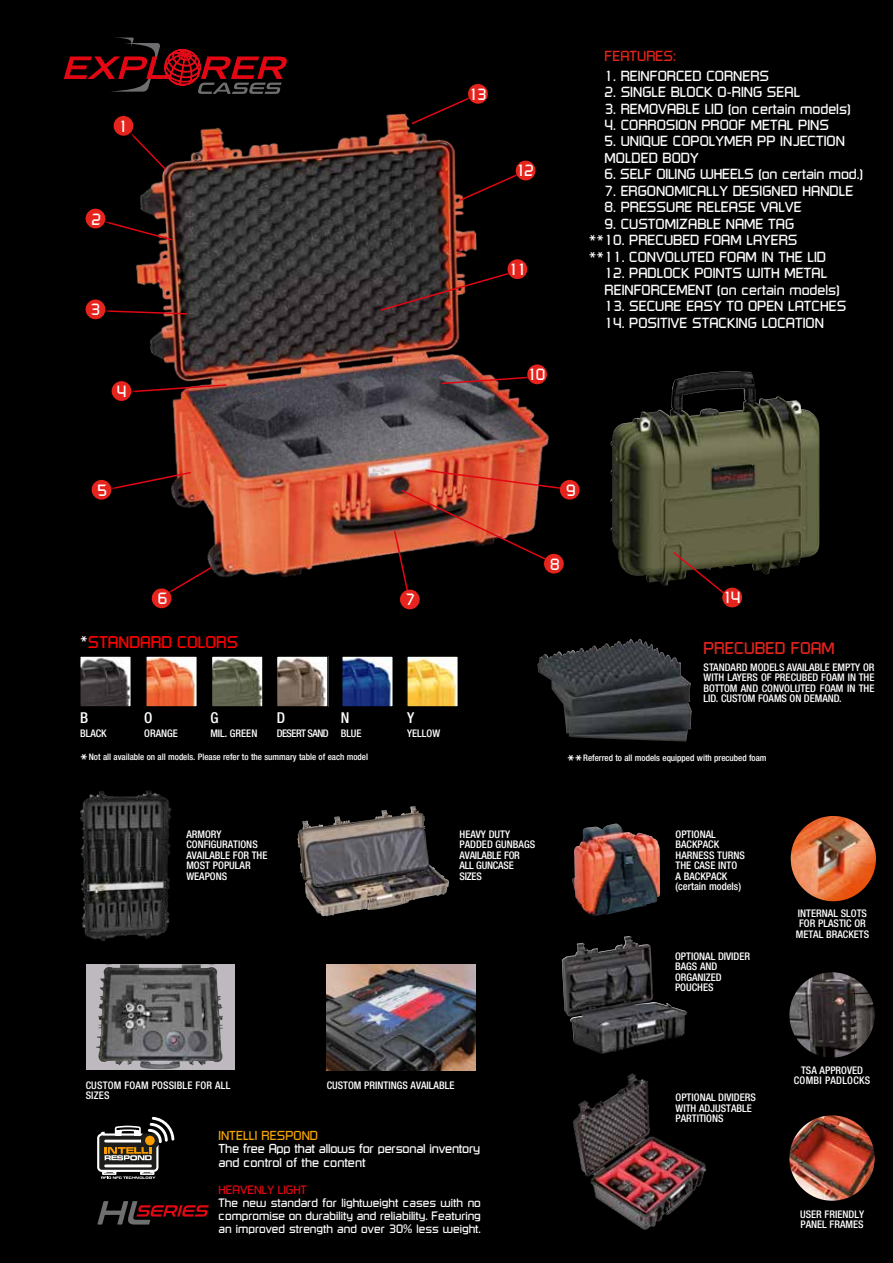
<style>
.page{position:relative;width:893px;height:1263px;background:#000}
.page>*{position:absolute;margin:0;border:0;box-sizing:border-box;transform-origin:0 0}
.t1{font:15.75px "Russel Square Opti";color:#f00}
.t2{font:15.75px "Russel Square Opti";color:#e5241d}
.t3{font:15.75px/17.1px "Russel Square Opti";color:#fff}
.t4{font:15px "Russel Square Opti";letter-spacing:-.1em;color:#fff}
.t5{font:500 condensed 15px "Helvetica Neue LT Com";color:#fff}
.t6{font:13.5px/16.5px "Russel Square Opti";color:#fff}
.t7{font:13.5px "Russel Square Opti";color:#e5241d}
.t8{font:12px/13.5px "Russel Square Opti";letter-spacing:-.015em;color:#fff}
.t9{font:12px "Russel Square Opti";color:#f7a600}
.t10{font:11.25px/12.8px "Russel Square Opti";color:#fff;text-align:justify}
.t11{font:11.25px "Russel Square Opti";color:#e30613}
.t12{font:500 condensed 10.5px/10.5px "Helvetica Neue LT Com";color:#fff}
.t13{font:500 condensed 10.5px/10.5px "Helvetica Neue LT Com";letter-spacing:-.02em;color:#fff}
.t14{font:500 condensed 10.5px/10.5px "Helvetica Neue LT Com";letter-spacing:.025em;color:#fff;text-align:center}
.t15{font:500 condensed 10.5px "Helvetica Neue LT Com";letter-spacing:-.05em;color:#fff}
.t16{font:500 condensed 9px "Helvetica Neue LT Com";color:#fff}
.s1{color:#fff}
.s2{font-family:"Russel Square Opti";font-weight:400;font-stretch:normal;font-size:15.75px}
</style>
<div class="page">
<svg style="left:64px;top:38px;width:223px;height:56px"></svg>
<img style="left:791px;top:816px;width:85px;height:85px;border-radius:43px">
<img style="left:789px;top:1115px;width:86px;height:86px;border-radius:43px">
<img style="left:789px;top:972px;width:86px;height:85px;border-radius:43px">
<img style="left:80px;top:791px;width:91px;height:149px">
<img style="left:298px;top:807px;width:113px;height:31px">
<img style="left:572px;top:824px;width:88px;height:92px">
<img style="left:573px;top:1073px;width:134px;height:157px">
<img style="left:562px;top:937px;width:125px;height:117px">
<img style="left:82px;top:658px;width:47px;height:47px">
<div style="left:79px;top:655px;width:53px;height:53px;border:2px solid #000"></div>
<img style="left:148px;top:658px;width:47px;height:47px">
<div style="left:145px;top:655px;width:53px;height:53px;border:2px solid #000"></div>
<img style="left:214px;top:658px;width:47px;height:47px">
<div style="left:211px;top:655px;width:53px;height:53px;border:2px solid #000"></div>
<img style="left:279px;top:658px;width:47px;height:47px">
<div style="left:276px;top:655px;width:53px;height:53px;border:2px solid #000"></div>
<img style="left:538px;top:639px;width:154px;height:102px">
<img style="left:344px;top:658px;width:47px;height:47px">
<div style="left:341px;top:655px;width:53px;height:53px;border:2px solid #000"></div>
<img style="left:409px;top:658px;width:47px;height:47px">
<div style="left:406px;top:655px;width:53px;height:53px;border:2px solid #000"></div>
<svg style="left:97px;top:1201px;width:112px;height:23px"></svg>
<img style="left:610px;top:371px;width:210px;height:215px">
<svg style="left:672px;top:550px;width:58px;height:40px"></svg>
<div style="left:719px;top:585px;width:29px;height:28px;background:#000"></div>
<div style="left:722px;top:588px;width:20px;height:19px;background:#e5241d;border-radius:50%"></div>
<img style="left:136px;top:113px;width:413px;height:464px">
<svg style="left:458px;top:169px;width:69px;height:33px"></svg>
<div style="left:513px;top:158px;width:28px;height:28px;background:#000"></div>
<div style="left:516px;top:161px;width:19px;height:19px;background:#e5241d;border-radius:50%"></div>
<img style="left:379px;top:268px;width:144px;height:44px">
<div style="left:505px;top:256px;width:28px;height:29px;background:#000"></div>
<div style="left:507px;top:259px;width:20px;height:20px;background:#e5241d;border-radius:50%"></div>
<svg style="left:440px;top:375px;width:84px;height:10px"></svg>
<div style="left:524px;top:362px;width:29px;height:28px;background:#000"></div>
<div style="left:527px;top:364px;width:20px;height:20px;background:#e5241d;border-radius:50%"></div>
<div style="left:560px;top:480px;width:20px;height:20px;background:#e5241d;border-radius:50%"></div>
<svg style="left:136px;top:124px;width:31px;height:47px"></svg>
<div style="left:111px;top:113px;width:28px;height:29px;background:#000"></div>
<div style="left:114px;top:116px;width:19px;height:20px;background:#e5241d;border-radius:50%"></div>
<svg style="left:111px;top:217px;width:63px;height:25px"></svg>
<div style="left:86px;top:209px;width:19px;height:19px;background:#e5241d;border-radius:50%"></div>
<svg style="left:111px;top:309px;width:78px;height:6px"></svg>
<div style="left:86px;top:299px;width:19px;height:20px;background:#e5241d;border-radius:50%"></div>
<svg style="left:137px;top:383px;width:91px;height:11px"></svg>
<div style="left:109px;top:378px;width:28px;height:29px;background:#000"></div>
<div style="left:112px;top:381px;width:19px;height:20px;background:#e5241d;border-radius:50%"></div>
<svg style="left:117px;top:471px;width:76px;height:21px"></svg>
<div style="left:92px;top:480px;width:19px;height:20px;background:#e5241d;border-radius:50%"></div>
<img style="left:393px;top:469px;width:178px;height:118px">
<div style="left:400px;top:590px;width:20px;height:19px;background:#e5241d;border-radius:50%"></div>
<svg style="left:158px;top:565px;width:55px;height:23px"></svg>
<div style="left:149px;top:586px;width:29px;height:28px;background:#000"></div>
<div style="left:152px;top:588px;width:19px;height:20px;background:#e5241d;border-radius:50%"></div>
<svg style="left:410px;top:99px;width:69px;height:27px"></svg>
<div style="left:465px;top:81px;width:29px;height:29px;background:#000"></div>
<div style="left:468px;top:84px;width:20px;height:20px;background:#e5241d;border-radius:50%"></div>
<svg style="left:97px;top:1117px;width:77px;height:62px"></svg>
<img style="left:327px;top:964px;width:149px;height:107px">
<div style="left:86px;top:964px;width:149px;height:106px;background:#bdb9bf"></div>
<img style="left:96px;top:964px;width:127px;height:105px">
<h2 class="t4" style="left:119px;top:117px;width:11px">1</h2>
<h2 class="t4" style="left:92px;top:209px;width:11px">2</h2>
<h2 class="t4" style="left:91px;top:300px;width:11px">3</h2>
<h2 class="t4" style="left:117px;top:382px;width:11px">4</h2>
<h2 class="t4" style="left:469px;top:85px;width:19px">13</h2>
<h2 class="t4" style="left:516px;top:161px;width:19px">12</h2>
<h2 class="t4" style="left:509px;top:260px;width:19px">11</h2>
<h2 class="t4" style="left:528px;top:365px;width:19px">10</h2>
<p class="t7" style="left:605px;top:47px;width:73px">FEATURES:</p>
<p class="t6" style="left:605px;top:67px;width:166px">1. REINFORCED CORNERS</p>
<p class="t6" style="left:605px;top:84px;width:197px">2. SINGLE BLOCK O-RING SEAL</p>
<p class="t6" style="left:605px;top:100px;width:248px">3. REMOVABLE LID (on certain models)</p>
<p class="t6" style="left:605px;top:117px;width:226px">4. CORROSION PROOF METAL PINS</p>
<p class="t6" style="left:605px;top:133px;width:242px">5. UNIQUE COPOLYMER PP INJECTION<br>MOLDED BODY</p>
<p class="t6" style="left:605px;top:166px;width:260px">6. SELF OILING WHEELS (on certain mod.)</p>
<p class="t6" style="left:605px;top:182px;width:250px">7. ERGONOMICALLY DESIGNED HANDLE</p>
<p class="t6" style="left:605px;top:199px;width:199px">8. PRESSURE RELEASE VALVE</p>
<p class="t6" style="left:605px;top:215px;width:191px">9. CUSTOMIZABLE NAME TAG</p>
<p class="t6" style="left:605px;top:232px;width:195px">10. PRECUBED FOAM LAYERS</p>
<p class="t6" style="left:605px;top:248px;width:223px">11. CONVOLUTED FOAM IN THE LID</p>
<p class="t6" style="left:605px;top:265px;width:237px">12. PADLOCK POINTS WITH METAL<br>REINFORCEMENT (on certain models)</p>
<p class="t6" style="left:605px;top:298px;width:243px">13. SECURE EASY TO OPEN LATCHES</p>
<p class="t6" style="left:605px;top:314px;width:221px">14. POSITIVE STACKING LOCATION</p>
<h1 class="t3" style="left:589px;top:232px;width:17px">** **</h1>
<h2 class="t4" style="left:98px;top:480px;width:11px">5</h2>
<h2 class="t4" style="left:158px;top:589px;width:11px">6</h2>
<h2 class="t4" style="left:406px;top:590px;width:11px">7</h2>
<h1 class="t1" style="left:80px;top:632px;width:160px"><span class="s1">*</span>STANDARD COLORS</h1>
<h2 class="t5" style="left:80px;top:709px;width:10px">B</h2>
<p class="t12" style="left:80px;top:728px;width:28px">BLACK</p>
<h2 class="t5" style="left:144px;top:709px;width:10px">O</h2>
<p class="t12" style="left:144px;top:728px;width:35px">ORANGE</p>
<h2 class="t5" style="left:210px;top:709px;width:10px">G</h2>
<p class="t12" style="left:210px;top:728px;width:48px">MIL. GREEN</p>
<h2 class="t5" style="left:277px;top:709px;width:10px">D</h2>
<p class="t15" style="left:277px;top:727px;width:54px">DESERT SAND</p>
<h2 class="t5" style="left:341px;top:709px;width:10px">N</h2>
<p class="t12" style="left:341px;top:728px;width:22px">BLUE</p>
<h2 class="t5" style="left:407px;top:709px;width:9px">Y</h2>
<p class="t12" style="left:407px;top:728px;width:35px">YELLOW</p>
<p class="t16" style="left:80px;top:752px;width:289px"><span class="s2">*</span>Not all available on all models. Please refer to the summary table of each model</p>
<h2 class="t4" style="left:566px;top:481px;width:11px">9</h2>
<h2 class="t4" style="left:550px;top:554px;width:11px">8</h2>
<h2 class="t4" style="left:723px;top:588px;width:19px">14</h2>
<h1 class="t2" style="left:703px;top:638px;width:133px">PRECUBED FOAM</h1>
<p class="t12" style="left:703px;top:662px;width:172px;text-align:justify">STANDARD MODELS AVAILABLE EMPTY OR WITH LAYERS OF PRECUBED FOAM IN THE BOTTOM AND CONVOLUTED FOAM IN THE LID. CUSTOM FOAMS ON DEMAND.</p>
<p class="t16" style="left:567px;top:752px;width:201px"><span class="s2">**</span>Referred to all models equipped with precubed foam</p>
<p class="t12" style="left:186px;top:829px;width:83px">ARMORY<br>CONFIGURATIONS<br>AVAILABLE FOR THE<br>MOST POPULAR<br>WEAPONS</p>
<p class="t13" style="left:460px;top:829px;width:77px">HEAVY DUTY<br>PADDED GUNBAGS<br>AVAILABLE FOR<br>ALL GUNCASE<br>SIZES</p>
<p class="t12" style="left:676px;top:829px;width:71px">OPTIONAL<br>BACKPACK<br>HARNESS TURNS<br>THE CASE INTO<br>A BACKPACK (certain models)</p>
<p class="t12" style="left:86px;top:1080px;width:146px">CUSTOM FOAM POSSIBLE FOR ALL</p>
<p class="t12" style="left:327px;top:1080px;width:129px">CUSTOM PRINTINGS AVAILABLE</p>
<p class="t12" style="left:86px;top:1090px;width:25px">SIZES</p>
<p class="t9" style="left:219px;top:1127px;width:101px">INTELLI RESPOND</p>
<p class="t8" style="left:219px;top:1142px;width:263px">The free App that allows for personal inventory and control of the content</p>
<p class="t11" style="left:219px;top:1183px;width:90px">HEAVENLY LIGHT</p>
<p class="t10" style="left:219px;top:1196px;width:264px">The new standard for lightweight cases with no compromise on durability and reliability. Featuring an improved strength and over 30% less weight.</p>
<p class="t12" style="left:675px;top:951px;width:77px">OPTIONAL DIVIDER<br>BAGS AND<br>ORGANIZED<br>POUCHES</p>
<p class="t12" style="left:676px;top:1092px;width:82px">OPTIONAL DIVIDERS<br>WITH ADJUSTABLE<br>PARTITIONS</p>
<p class="t12" style="left:796px;top:908px;width:75px;text-align:center">INTERNAL SLOTS<br>FOR PLASTIC OR<br>METAL BRACKETS</p>
<p class="t14" style="left:794px;top:1064px;width:78px">TSA APPROVED<br>COMBI PADLOCKS</p>
<p class="t12" style="left:800px;top:1209px;width:66px">USER FRIENDLY<br>PANEL FRAMES</p>
</div>
